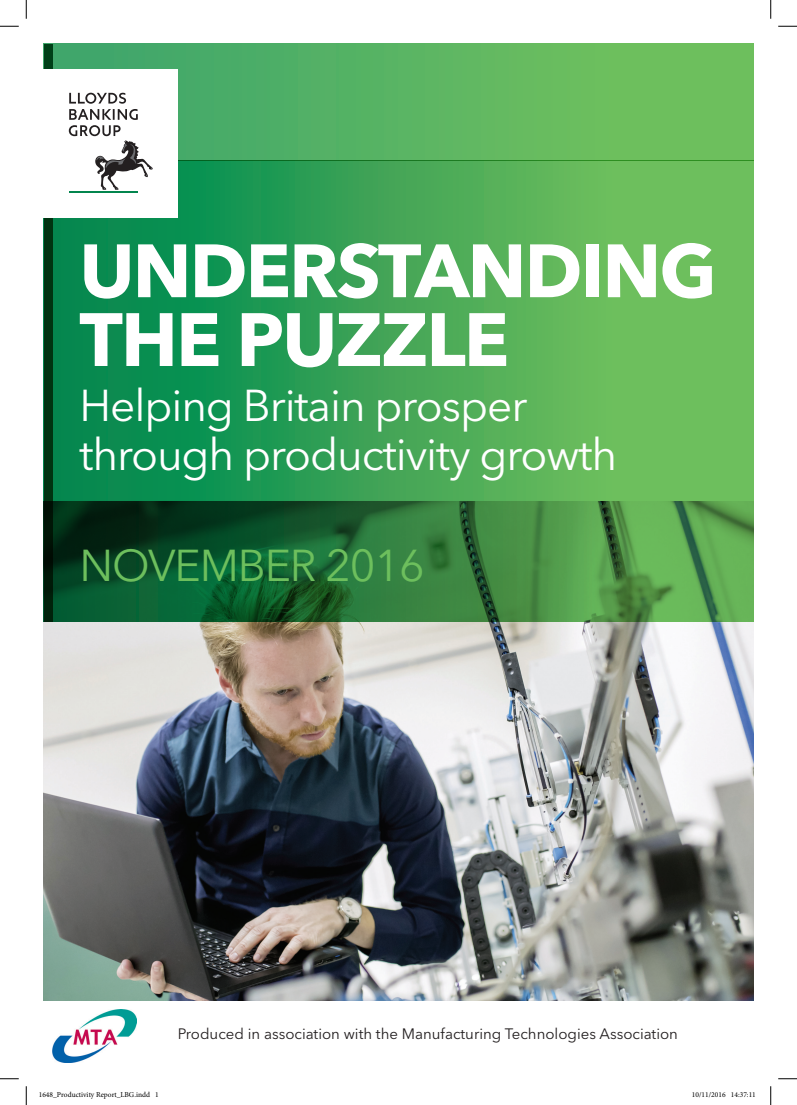
<style>
.page{position:relative;width:797px;height:1105px;background:#fff}
.page>*{position:absolute;margin:0;border:0;box-sizing:border-box;transform-origin:0 0}
.t1{font:700 74.62px/68.8px "Avenir Next LT Pro";letter-spacing:-.025em;color:#fff}
.t2{font:44.25px/48.8px "Avenir Next LT Pro";letter-spacing:-.025em;color:#fff}
.t3{font:44.25px "Avenir Next LT Pro";letter-spacing:-.025em;color:#6dbf5d}
.t4{font:15px "Avenir Next LT Pro";color:#231f20}
.t5{font:7.5px "Minion Pro";color:#000}
</style>
<div class="page">
<svg style="left:53px;top:161px;width:700px;height:340px;background:#3fa757"></svg>
<img style="left:44px;top:622px;width:709px;height:379px">
<div style="left:44px;top:44px;width:709px;height:117px;background:linear-gradient(to right,#3ca46c,#75c35b)"></div>
<svg style="left:53px;top:501px;width:700px;height:121px;background:#2e7439"></svg>
<svg style="left:44px;top:44px;width:9px;height:578px;background:#002c0f"></svg>
<img style="left:53px;top:1009px;width:84px;height:54px">
<div style="left:43px;top:69px;width:135px;height:148px;background:#fff"></div>
<hr style="left:69px;top:191px;width:69px;height:2px;background:#03854e">
<svg style="left:69px;top:93px;width:84px;height:97px"></svg>
<svg style="left:0;top:25px;width:19px;height:2px"></svg>
<svg style="left:778px;top:25px;width:19px;height:2px"></svg>
<svg style="left:0;top:1078px;width:19px;height:1px"></svg>
<svg style="left:778px;top:1078px;width:19px;height:1px"></svg>
<svg style="left:25px;top:0;width:2px;height:19px"></svg>
<svg style="left:25px;top:1086px;width:2px;height:19px"></svg>
<svg style="left:770px;top:0;width:1px;height:19px"></svg>
<svg style="left:770px;top:1086px;width:1px;height:19px"></svg>
<h1 class="t1" style="left:79px;top:236px;width:639px">UNDERSTANDING<br>THE PUZZLE</h1>
<h2 class="t2" style="left:79px;top:382px;width:539px">Helping Britain prosper through productivity growth</h2>
<h2 class="t3" style="left:79px;top:539px;width:347px">NOVEMBER 2016</h2>
<p class="t4" style="left:178px;top:1024px;width:501px">Produced in association with the Manufacturing Technologies Association</p>
<p class="t5" style="left:39px;top:1090px;width:121px">1648_Productivity Report_LBG.indd 1</p>
<p class="t5" style="left:692px;top:1090px;width:65px">10/11/2016 14:37:11</p>
</div>
